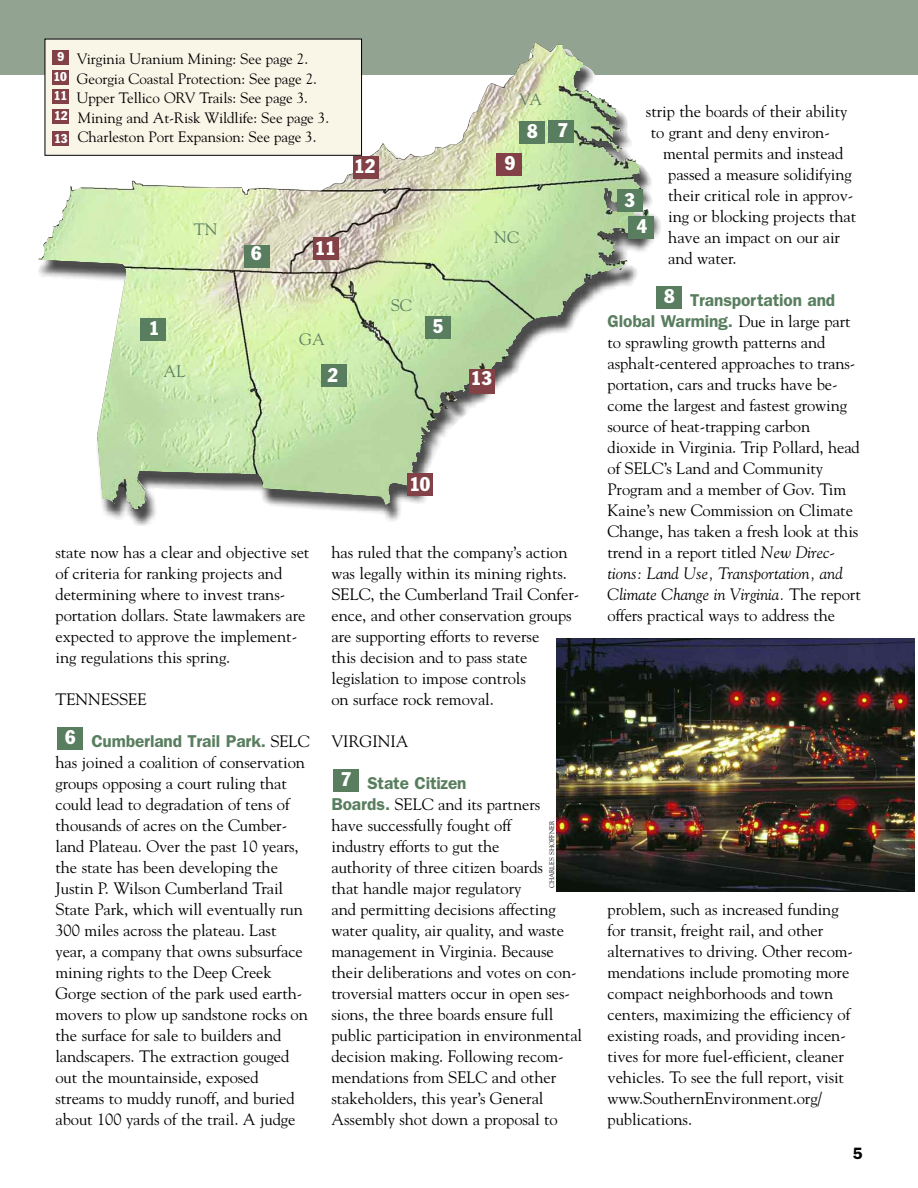
<style>
.page{position:relative;width:918px;height:1188px;background:#fff}
.page>*{position:absolute;margin:0;border:0;box-sizing:border-box;transform-origin:0 0}
.t1{font:condensed 19.5px "Franklin Gothic";color:#fff}
.t2{font:600 17.25px/21px "Franklin Gothic";letter-spacing:-.005em;color:#597e5f}
.t3{font:16.5px/21px "Goudy";letter-spacing:-.005em;color:#000}
.t4{font:16.5px "Goudy";color:#597e5f}
.t5{font:600 16.5px "Franklin Gothic";color:#000}
.t6{font:15px/19.5px "Goudy";letter-spacing:-.005em;color:#000}
.t7{font:condensed 12.6px/19.5px "Franklin Gothic";color:#fff;text-align:center}
.t8{font:6.75px "Goudy";letter-spacing:-.005em;color:#000}
.s1{font-family:"Goudy";font-weight:400;font-size:16.5px;color:#000}
.s2{font-family:"Franklin Gothic";font-weight:600;font-size:17.25px;color:#597e5f}
.s3{font-style:italic}
</style>
<div class="page">
<div style="left:656px;top:286px;width:25px;height:23px;background:#597e5f"></div>
<div style="left:0;top:0;width:918px;height:75px;background:#92a391"></div>
<img style="left:38px;top:46px;width:623px;height:480px">
<img style="left:83px;top:42px;width:567px;height:222px">
<div style="left:141px;top:318px;width:25px;height:22px;background:#597e5f"></div>
<div style="left:321px;top:364px;width:25px;height:23px;background:#597e5f"></div>
<div style="left:354px;top:156px;width:25px;height:22px;background:#814146"></div>
<div style="left:45px;top:39px;width:316px;height:116px;background:#f9f5e7"></div>
<div style="left:45px;top:39px;width:317px;height:117px;border:1px solid #000"></div>
<div style="left:52px;top:50px;width:17px;height:15px;background:#814146"></div>
<div style="left:52px;top:70px;width:17px;height:15px;background:#814146"></div>
<div style="left:52px;top:89px;width:17px;height:15px;background:#814146"></div>
<div style="left:244px;top:245px;width:26px;height:23px;background:#597e5f"></div>
<div style="left:52px;top:109px;width:17px;height:15px;background:#814146"></div>
<div style="left:52px;top:131px;width:17px;height:15px;background:#814146"></div>
<div style="left:548px;top:120px;width:26px;height:23px;background:#597e5f"></div>
<div style="left:425px;top:316px;width:26px;height:23px;background:#597e5f"></div>
<div style="left:470px;top:369px;width:25px;height:24px;background:#814146"></div>
<div style="left:628px;top:216px;width:26px;height:23px;background:#597e5f"></div>
<div style="left:519px;top:121px;width:25px;height:23px;background:#597e5f"></div>
<div style="left:496px;top:153px;width:26px;height:23px;background:#814146"></div>
<div style="left:617px;top:189px;width:26px;height:23px;background:#597e5f"></div>
<div style="left:407px;top:473px;width:25px;height:23px;background:#814146"></div>
<div style="left:313px;top:237px;width:26px;height:23px;background:#814146"></div>
<div style="left:57px;top:727px;width:25px;height:23px;background:#597e5f"></div>
<div style="left:333px;top:769px;width:25px;height:23px;background:#597e5f"></div>
<img style="left:557px;top:638px;width:358px;height:254px">
<p class="t7" style="left:53px;top:48px;width:15px">9<br>10<br>11</p>
<p class="t6" style="left:77px;top:49px;width:254px">Virginia Uranium Mining: See page 2.<br>Georgia Coastal Protection: See page 2.<br>Upper Tellico ORV Trails: See page 3.<br>Mining and At-Risk Wildlife: See page 3.<br>Charleston Port Expansion: See page 3.</p>
<p class="t7" style="left:54px;top:105px;width:15px;line-height:22.4px;text-align:left">12<br>13</p>
<p class="t1" style="left:354px;top:159px;width:22px">12</p>
<p class="t4" style="left:194px;top:220px;width:25px">TN</p>
<p class="t1" style="left:149px;top:321px;width:12px">1</p>
<p class="t4" style="left:164px;top:362px;width:24px">AL</p>
<p class="t1" style="left:251px;top:246px;width:12px">6</p>
<p class="t1" style="left:315px;top:241px;width:22px">11</p>
<p class="t4" style="left:299px;top:330px;width:27px">GA</p>
<p class="t1" style="left:328px;top:369px;width:12px">2</p>
<p class="t4" style="left:391px;top:296px;width:23px">SC</p>
<p class="t1" style="left:433px;top:319px;width:12px">5</p>
<p class="t4" style="left:519px;top:90px;width:25px">VA</p>
<p class="t1" style="left:505px;top:156px;width:12px">9</p>
<p class="t1" style="left:527px;top:124px;width:12px">8</p>
<p class="t1" style="left:558px;top:123px;width:12px">7</p>
<p class="t4" style="left:494px;top:227px;width:26px">NC</p>
<p class="t1" style="left:471px;top:372px;width:22px">13</p>
<p class="t1" style="left:409px;top:478px;width:22px">10</p>
<p class="t3" style="left:56px;top:542px;width:255px">state now has a clear and objective set of criteria for ranking projects and determining where to invest trans&shy;portation dollars. State lawmakers are expected to approve the implement&shy;ing regulations this spring.</p>
<p class="t3" style="left:56px;top:689px;width:93px">TENNESSEE</p>
<p class="t2" style="left:91px;top:731px;width:220px">Cumberland Trail Park. <span class="s1">SELC</span></p>
<p class="t3" style="left:55px;top:752px;width:254px">has joined a coalition of conservation groups opposing a court ruling that could lead to degradation of tens of thousands of acres on the Cumber&shy;land Plateau. Over the past 10 years, the state has been developing the Justin P. Wilson Cumberland Trail State Park, which will eventually run 300 miles across the plateau. Last year, a company that owns subsurface mining rights to the Deep Creek Gorge section of the park used earth&shy;movers to plow up sandstone rocks on the surface for sale to builders and landscapers. The extraction gouged out the mountainside, exposed streams to muddy runoff, and buried about 100 yards of the trail. A judge</p>
<p class="t1" style="left:65px;top:730px;width:12px">6</p>
<p class="t3" style="left:331px;top:542px;width:249px">has ruled that the company’s action was legally within its mining rights.<br>SELC, the Cumberland Trail Confer&shy;ence, and other conservation groups are supporting efforts to reverse<br>this decision and to pass state legislation to impose controls<br>on surface rock removal.</p>
<p class="t3" style="left:331px;top:731px;width:79px">VIRGINIA</p>
<p class="t2" style="left:367px;top:773px;width:101px">State Citizen</p>
<p class="t3" style="left:331px;top:794px;width:252px"><span class="s2">Boards.</span> SELC and its partners<br>have successfully fought off<br>industry efforts to gut the<br>authority of three citizen boards<br>that handle major regulatory<br>and permitting decisions affecting water quality, air quality, and waste management in Virginia. Because their deliberations and votes on con&shy;troversial matters occur in open ses&shy;sions, the three boards ensure full public participation in environmental decision making. Following recom&shy;mendations from SELC and other stakeholders, this year’s General Assembly shot down a proposal to</p>
<p class="t1" style="left:341px;top:772px;width:12px">7</p>
<p class="t8" style="left:548px;top:888px;width:69px;rotate:-90deg">CHARLES SHOFFNER</p>
<p class="t3" style="left:646px;top:101px;width:203px">strip the boards of their ability to grant and deny environ-</p>
<p class="t3" style="left:668px;top:143px;width:190px;text-indent:-5px">mental permits and instead passed a measure solidifying their critical role in approv&shy;ing or blocking projects that have an impact on our air and water.</p>
<p class="t2" style="left:608px;top:290px;width:245px;text-indent:83px">Transportation and<br>Global Warming. <span class="s1">Due in large part</span></p>
<p class="t3" style="left:608px;top:332px;width:255px">to sprawling growth patterns and asphalt-centered approaches to trans&shy;portation, cars and trucks have be&shy;come the largest and fastest growing source of heat-trapping carbon dioxide in Virginia. Trip Pollard, head of SELC’s Land and Community Program and a member of Gov. Tim Kaine’s new Commission on Climate Change, has taken a fresh look at this trend in a report titled <span class="s3">New Direc&shy;tions: Land Use, Transportation, and Climate Change in Virginia.</span> The report offers practical ways to address the</p>
<p class="t1" style="left:625px;top:193px;width:12px">3</p>
<p class="t1" style="left:637px;top:219px;width:12px">4</p>
<p class="t1" style="left:664px;top:289px;width:12px">8</p>
<p class="t3" style="left:607px;top:899px;width:247px">problem, such as increased funding for transit, freight rail, and other alternatives to driving. Other recom&shy;mendations include promoting more compact neighborhoods and town centers, maximizing the efficiency of existing roads, and providing incen&shy;tives for more fuel-efficient, cleaner vehicles. To see the full report, visit www.SouthernEnvironment.org/ publications.</p>
<p class="t5" style="left:853px;top:1144px;width:11px">5</p>
</div>
